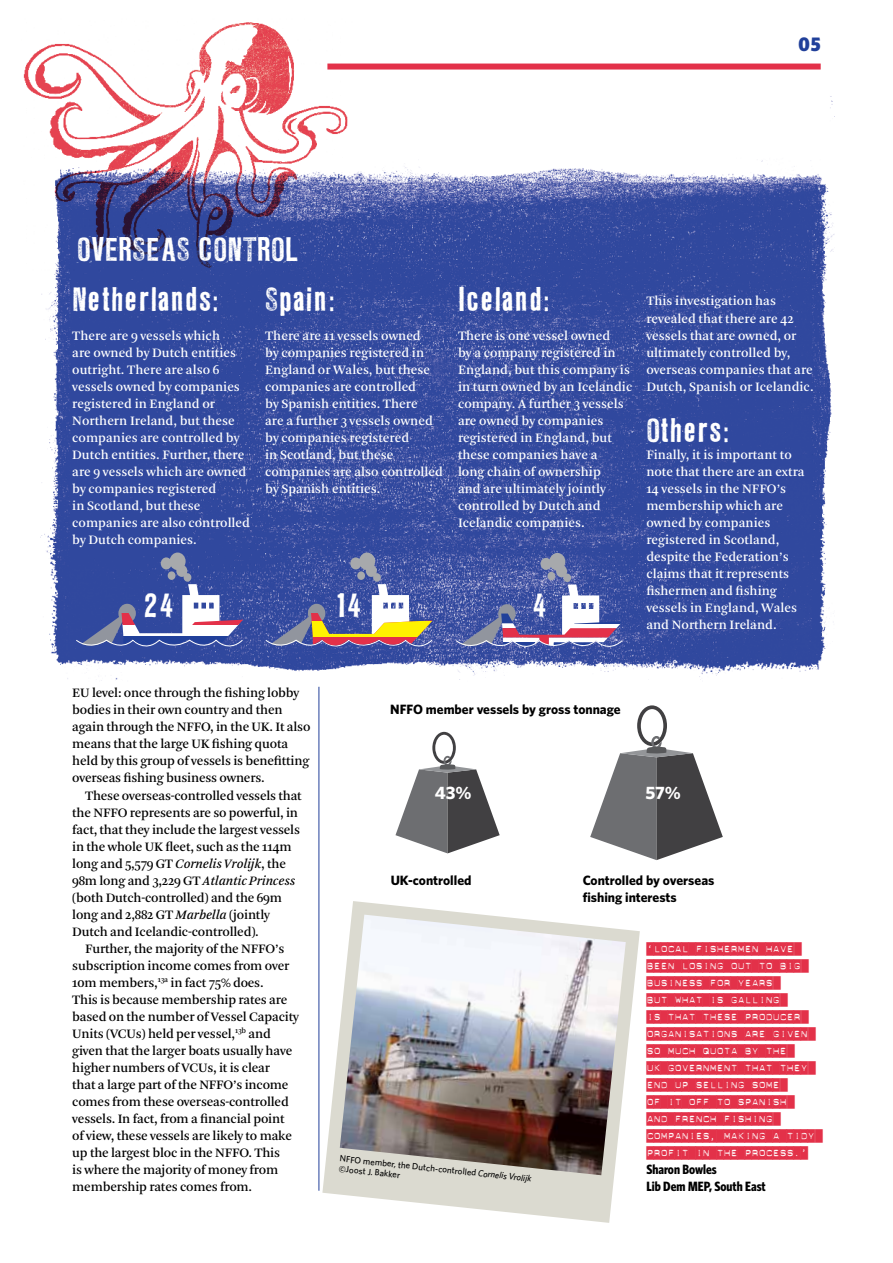
<style>
.page{position:relative;width:893px;height:1263px;background:#fff}
.page>*{position:absolute;margin:0;border:0;box-sizing:border-box;transform-origin:0 0}
.t1{font:30px "LL Rubber Grotesque OTF";color:#fff}
.t2{font:900 19.5px "Whitney Condensed";color:#21409a}
.t3{font:700 18px "Whitney HTF";color:#fff}
.t4{font:13.5px/17px "Arnhem OT";color:#fff}
.t5{font:13.5px/17px "Arnhem OT";letter-spacing:-.015em;color:#000}
.t6{font:13.5px/17px "Dynamoe";letter-spacing:-.05em;color:#e33149}
.t7{font:700 13.5px/17px "Whitney HTF";color:#000}
.t8{font:700 13.5px/17px "Whitney Condensed";color:#000}
.t9{font:500 9px/10.2px "Whitney HTF";color:#000}
.s1{font-style:italic}
.s2{font-family:"Whitney";font-style:italic}
</style>
<div class="page">
<img style="left:41px;top:63px;width:793px;height:618px">
<img style="left:23px;top:22px;width:330px;height:249px">
<svg style="left:265px;top:552px;width:168px;height:101px;background:#5a62a6"></svg>
<svg style="left:311px;top:621px;width:122px;height:16px;background:#b5b44f"></svg>
<svg style="left:75px;top:552px;width:169px;height:101px;background:#455aa4"></svg>
<svg style="left:121px;top:635px;width:122px;height:12px"></svg>
<svg style="left:121px;top:624px;width:122px;height:11px"></svg>
<svg style="left:121px;top:613px;width:122px;height:11px"></svg>
<svg style="left:455px;top:553px;width:168px;height:101px;background:#666dac"></svg>
<div style="left:327px;top:64px;width:494px;height:6px;background:#e33149"></div>
<svg style="left:322px;top:901px;width:318px;height:322px"></svg>
<img style="left:340px;top:915px;width:286px;height:260px">
<hr style="left:319px;top:687px;width:1px;height:504px;background:#21409a">
<svg style="left:395px;top:732px;width:105px;height:121px"></svg>
<svg style="left:590px;top:705px;width:133px;height:155px"></svg>
<h2 class="t2" style="left:798px;top:33px;width:24px">05</h2>
<h1 class="t1" style="left:77px;top:231px;width:224px">OVERSEAS CONTROL</h1>
<h1 class="t1" style="left:72px;top:281px;width:149px">Netherlands:</h1>
<p class="t4" style="left:72px;top:327px;width:179px">There are 9 vessels which<br>are owned by Dutch entities outright. There are also 6 vessels owned by companies registered in England or<br>Northern Ireland, but these companies are controlled by<br>Dutch entities. Further, there are 9 vessels which are owned by companies registered<br>in Scotland, but these companies are also controlled by Dutch companies.</p>
<h1 class="t1" style="left:265px;top:281px;width:72px">Spain:</h1>
<p class="t4" style="left:265px;top:327px;width:179px">There are 11 vessels owned<br>by companies registered in<br>England or Wales, but these companies are controlled<br>by Spanish entities. There<br>are a further 3 vessels owned by companies registered<br>in Scotland, but these companies are also controlled by Spanish entities.</p>
<h1 class="t1" style="left:458px;top:281px;width:94px">Iceland:</h1>
<p class="t4" style="left:458px;top:327px;width:176px">There is one vessel owned<br>by a company registered in<br>England, but this company is in turn owned by an Icelandic company. A further 3 vessels are owned by companies registered in England, but these companies have a<br>long chain of ownership<br>and are ultimately jointly controlled by Dutch and<br>Icelandic companies.</p>
<h1 class="t1" style="left:143px;top:587px;width:34px">24</h1>
<h1 class="t1" style="left:336px;top:587px;width:29px">14</h1>
<h1 class="t1" style="left:532px;top:587px;width:18px">4</h1>
<p class="t4" style="left:646px;top:293px;width:169px">This investigation has revealed that there are 42 vessels that are owned, or ultimately controlled by, overseas companies that are<br>Dutch, Spanish or Icelandic.</p>
<h1 class="t1" style="left:646px;top:411px;width:85px">Others:</h1>
<p class="t4" style="left:646px;top:446px;width:160px">Finally, it is important to note that there are an extra<br>14 vessels in the NFFO’s membership which are owned by companies registered in Scotland, despite the Federation’s claims that it represents fishermen and fishing vessels in England, Wales and Northern Ireland.</p>
<p class="t5" style="left:72px;top:684px;width:240px">EU level: once through the fishing lobby bodies in their own country and then again through the NFFO, in the UK. It also means that the large UK fishing quota held by this group of vessels is benefitting overseas fishing business owners.</p>
<p class="t5" style="left:72px;top:787px;width:231px;text-indent:13px">These overseas-controlled vessels that the NFFO represents are so powerful, in fact, that they include the largest vessels in the whole UK fleet, such as the 114m long and 5,579 GT <span class="s1">Cornelis Vrolijk</span>, the 98m long and 3,229 GT <span class="s1">Atlantic Princess </span>(both Dutch-controlled) and the 69m long and 2,882 GT <span class="s1">Marbella</span> (jointly Dutch and Icelandic-controlled).</p>
<p class="t5" style="left:72px;top:940px;width:228px;text-indent:13px">Further, the majority of the NFFO’s subscription income comes from over 10m members,<sup>13a</sup> in fact 75% does.<br>This is because membership rates are based on the number of Vessel Capacity Units (VCUs) held per vessel,<sup>13b</sup> and given that the larger boats usually have higher numbers of VCUs, it is clear<br>that a large part of the NFFO’s income comes from these overseas-controlled vessels. In fact, from a financial point of view, these vessels are likely to make up the largest bloc in the NFFO. This<br>is where the majority of money from membership rates comes from.</p>
<p class="t7" style="left:390px;top:701px;width:232px">NFFO member vessels by gross tonnage</p>
<h3 class="t3" style="left:435px;top:782px;width:38px">43%</h3>
<h3 class="t3" style="left:645px;top:782px;width:37px">57%</h3>
<p class="t7" style="left:391px;top:871px;width:82px">UK-controlled</p>
<p class="t9" style="left:340px;top:1153px;width:194px;rotate:6deg">NFFO member, the Dutch-controlled <span class="s2">Cornelis Vrolijk </span>©Joost J. Bakker</p>
<p class="t7" style="left:583px;top:871px;width:133px">Controlled by overseas fishing interests</p>
<p class="t6" style="left:646px;top:940px;width:170px">‘LOCAL FISHERMEN HAVE<br>BEEN LOSING OUT TO BIG<br>BUSINESS FOR YEARS<br>BUT WHAT IS GALLING<br>IS THAT THESE PRODUCER<br>ORGANISATIONS ARE GIVEN<br>SO MUCH QUOTA BY THE<br>UK GOVERNMENT THAT THEY<br>END UP SELLING SOME<br>OF IT OFF TO SPANISH<br>AND FRENCH FISHING<br>COMPANIES, MAKING A TIDY<br>PROFIT IN THE PROCESS.’</p>
<p class="t8" style="left:646px;top:1160px;width:121px">Sharon Bowles<br>Lib Dem MEP, South East</p>
</div>
